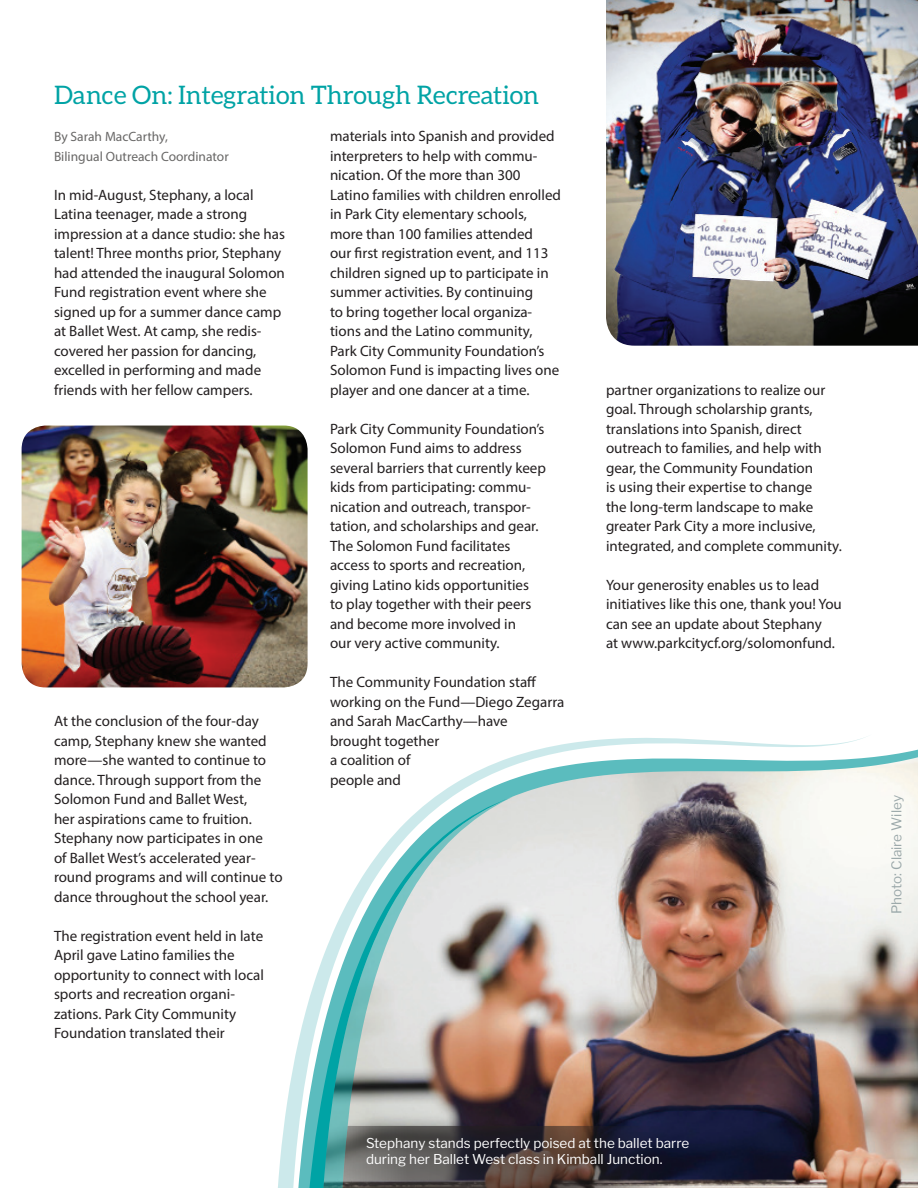
<style>
.page{position:relative;width:918px;height:1188px;background:#fff}
.page>*{position:absolute;margin:0;border:0;box-sizing:border-box;transform-origin:0 0}
.heading{font:25.5px "Aleo";color:#00a3a5}
.body_copy{font:15px/19.5px "Myriad Pro";color:#231f20}
.t1{font:13.5px/16.2px "Libre Franklin";color:#fff}
.author{font:13.5px/19.5px "Myriad Pro";color:#686766}
.t2{font:13.5px "Libre Franklin";color:#73868a}
</style>
<div class="page">
<img style="left:606px;top:0;width:312px;height:346px">
<img style="left:22px;top:426px;width:286px;height:261px">
<img style="left:873px;top:749px;width:45px;height:439px">
<img style="left:278px;top:737px;width:595px;height:451px">
<svg style="left:299px;top:797px;width:213px;height:391px"></svg>
<p class="heading" style="left:54px;top:80px;width:487px">Dance On: Integration Through Recreation</p>
<p class="author" style="left:54px;top:127px;width:176px">By Sarah MacCarthy,<br>Bilingual Outreach Coordinator</p>
<p class="body_copy" style="left:54px;top:185px;width:233px">In mid-August, Stephany, a local Latina teenager, made a strong impression at a dance studio: she has talent! Three months prior, Stephany had attended the inaugural Solomon Fund registration event where she signed up for a summer dance camp at Ballet West. At camp, she redis&shy;covered her passion for dancing, excelled in performing and made friends with her fellow campers.</p>
<p class="body_copy" style="left:330px;top:126px;width:233px">materials into Spanish and provided interpreters to help with commu&shy;nication. Of the more than 300<br>Latino families with children enrolled in Park City elementary schools, more than 100 families attended<br>our first registration event, and 113 children signed up to participate in summer activities. By continuing<br>to bring together local organiza&shy;tions and the Latino community, Park City Community Foundation’s Solomon Fund is impacting lives one player and one dancer at a time.</p>
<p class="body_copy" style="left:330px;top:419px;width:217px">Park City Community Foundation’s<br>Solomon Fund aims to address several barriers that currently keep kids from participating: commu&shy;nication and outreach, transpor&shy;tation, and scholarships and gear.<br>The Solomon Fund facilitates access to sports and recreation, giving Latino kids opportunities<br>to play together with their peers and become more involved in<br>our very active community.</p>
<p class="body_copy" style="left:330px;top:672px;width:236px">The Community Foundation staff working on the Fund—Diego Zegarra and Sarah MacCarthy—have<br>brought together<br>a coalition of<br>people and</p>
<p class="body_copy" style="left:54px;top:711px;width:230px">At the conclusion of the four-day camp, Stephany knew she wanted more—she wanted to continue to dance. Through support from the<br>Solomon Fund and Ballet West,<br>her aspirations came to fruition.<br>Stephany now participates in one<br>of Ballet West’s accelerated year&shy;round programs and will continue to dance throughout the school year.</p>
<p class="body_copy" style="left:54px;top:926px;width:211px">The registration event held in late<br>April gave Latino families the opportunity to connect with local sports and recreation organi&shy;zations. Park City Community<br>Foundation translated their</p>
<p class="body_copy" style="left:606px;top:380px;width:237px">partner organizations to realize our goal. Through scholarship grants, translations into Spanish, direct outreach to families, and help with gear, the Community Foundation<br>is using their expertise to change<br>the long-term landscape to make greater Park City a more inclusive, integrated, and complete community.</p>
<p class="body_copy" style="left:606px;top:575px;width:237px">Your generosity enables us to lead initiatives like this one, thank you! You can see an update about Stephany<br>at www.parkcitycf.org/solomonfund.</p>
<p class="t1" style="left:366px;top:1135px;width:325px">Stephany stands perfectly poised at the ballet barre during her Ballet West class in Kimball Junction.</p>
<p class="t2" style="left:888px;top:914px;width:120px;rotate:-90deg">Photo: Claire Wiley</p>
</div>
